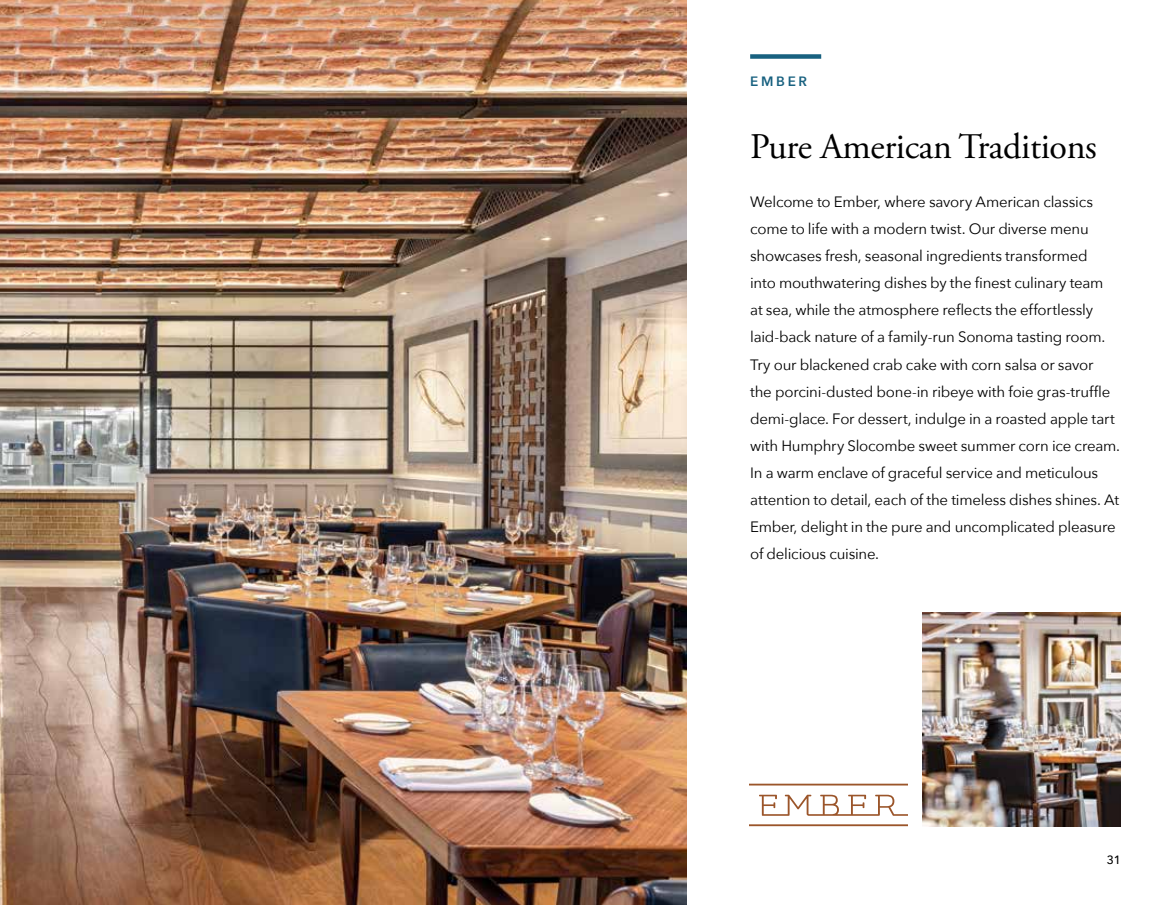
<style>
.page{position:relative;width:1175px;height:905px;background:#fff}
.page>*{position:absolute;margin:0;border:0;box-sizing:border-box;transform-origin:0 0}
.t1{font:36px "Adobe Garamond Pro";letter-spacing:-.01em;color:#000}
.t2{font:15px/27px "Avenir Next";letter-spacing:-.015em;color:#000}
.t3{font:600 13.5px "Avenir Next";letter-spacing:.2em;color:#186180}
.t4{font:500 12px "Avenir Next";color:#000}
</style>
<div class="page">
<img style="left:0;top:0;width:687px;height:904px">
<svg style="left:750px;top:783px;width:157px;height:43px"></svg>
<img style="left:922px;top:612px;width:198px;height:214px">
<div style="left:750px;top:54px;width:71px;height:5px;background:#186180"></div>
<p class="t3" style="left:750px;top:69px;width:58px">EMBER</p>
<h1 class="t1" style="left:750px;top:125px;width:348px">Pure American Traditions</h1>
<p class="t2" style="left:750px;top:188px;width:371px">Welcome to Ember, where savory American classics come to life with a modern twist. Our diverse menu showcases fresh, seasonal ingredients transformed<br>into mouthwatering dishes by the finest culinary team<br>at sea, while the atmosphere reflects the effortlessly laid-back nature of a family-run Sonoma tasting room.<br>Try our blackened crab cake with corn salsa or savor<br>the porcini-dusted bone-in ribeye with foie gras-truffle demi-glace. For dessert, indulge in a roasted apple tart with Humphry Slocombe sweet summer corn ice cream.<br>In a warm enclave of graceful service and meticulous attention to detail, each of the timeless dishes shines. At Ember, delight in the pure and uncomplicated pleasure of delicious cuisine.</p>
<p class="t4" style="left:1106px;top:850px;width:16px">31</p>
</div>
